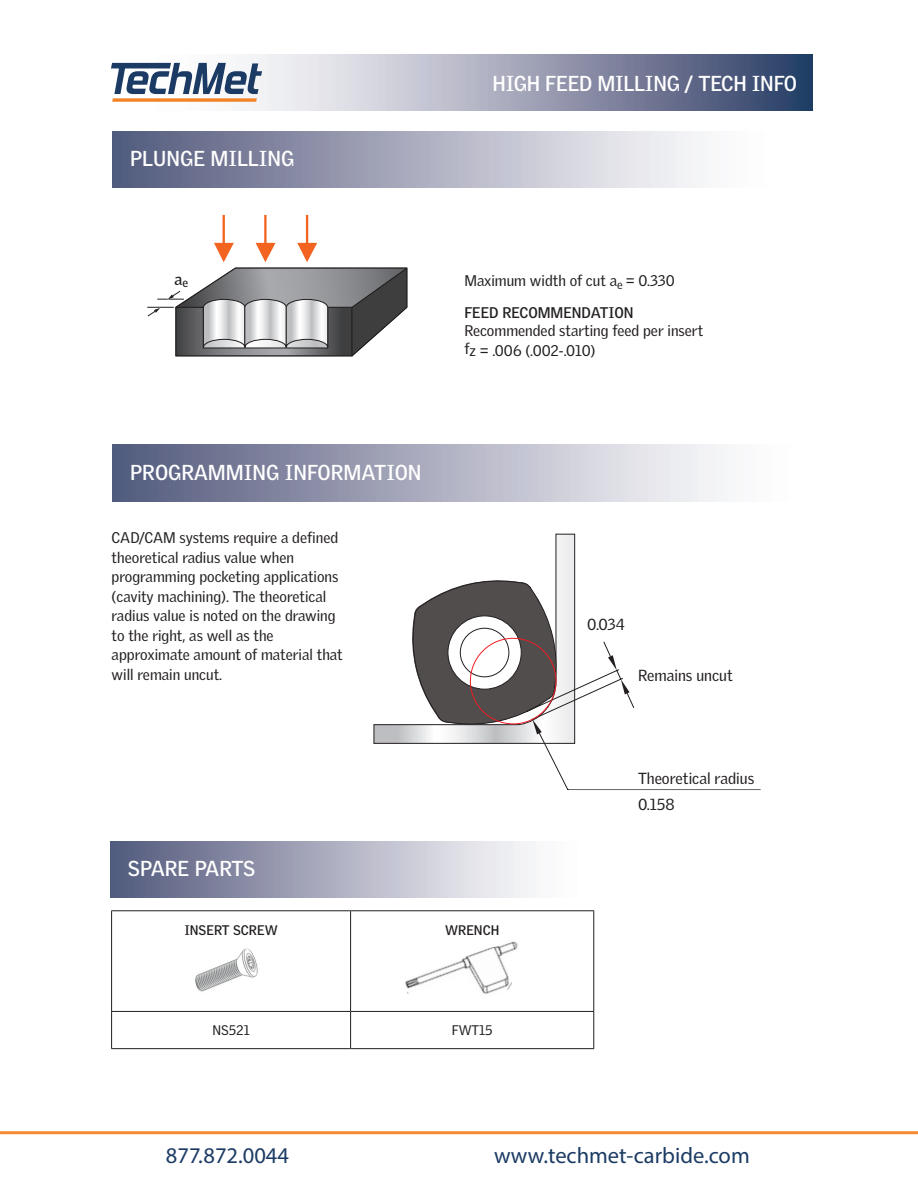
<style>
.page{position:relative;width:918px;height:1188px;background:#fff}
.page>*{position:absolute;margin:0;border:0;box-sizing:border-box;transform-origin:0 0}
.t1{font:22.5px "Myriad Pro";color:#1b3b64}
.t2{font:700 21px "Griffith Gothic";color:#fff}
.t3{font:700 15.75px "Griffith Gothic";color:#231f20}
.t4{font:15.6px/25.5px "Griffith Gothic";color:#231f20}
.t5{font:15px/19.5px "Griffith Gothic";color:#231f20}
.t6{font:700 13.5px "Griffith Gothic";color:#231f20}
.catalog_number{font:13.5px "Griffith Gothic";color:#231f20}
.s1{font-weight:700}
</style>
<div class="page">
<hr style="left:0;top:1131px;width:918px;height:3px;background:#f58a31">
<svg style="left:117px;top:54px;width:695px;height:56px;background:#9ea3b7"></svg>
<svg style="left:111px;top:63px;width:151px;height:39px"></svg>
<div style="left:112px;top:132px;width:675px;height:56px;background:linear-gradient(to right,#565c7f,#fff)"></div>
<div style="left:112px;top:445px;width:701px;height:56px;background:linear-gradient(to right,#565c7f,#fff)"></div>
<hr style="left:223px;top:215px;width:2px;height:30px;background:#f36421">
<hr style="left:264px;top:215px;width:3px;height:30px;background:#f36421">
<hr style="left:306px;top:215px;width:2px;height:30px;background:#f36421">
<svg style="left:147px;top:241px;width:261px;height:116px"></svg>
<svg style="left:373px;top:534px;width:388px;height:256px"></svg>
<div style="left:460px;top:628px;width:49px;height:49px;background:#fff;border-radius:50%"></div>
<div style="left:460px;top:628px;width:49px;height:49px;border:1px solid #231f20;border-radius:50%"></div>
<div style="left:110px;top:842px;width:484px;height:56px;background:linear-gradient(to right,#565c7f,#fff)"></div>
<svg style="left:112px;top:911px;width:481px;height:137px"></svg>
<hr style="left:111px;top:910px;width:240px;height:1px;background:#231f20">
<hr style="left:111px;top:911px;width:1px;height:100px;background:#231f20">
<hr style="left:351px;top:910px;width:243px;height:1px;background:#231f20">
<hr style="left:350px;top:911px;width:1px;height:100px;background:#231f20">
<hr style="left:593px;top:911px;width:1px;height:100px;background:#231f20">
<hr style="left:111px;top:1011px;width:240px;height:1px;background:#231f20">
<hr style="left:111px;top:1012px;width:1px;height:36px;background:#231f20">
<hr style="left:351px;top:1011px;width:243px;height:1px;background:#231f20">
<hr style="left:350px;top:1012px;width:1px;height:36px;background:#231f20">
<hr style="left:593px;top:1012px;width:1px;height:36px;background:#231f20">
<hr style="left:111px;top:1048px;width:240px;height:1px;background:#231f20">
<hr style="left:351px;top:1048px;width:243px;height:1px;background:#231f20">
<svg style="left:182px;top:940px;width:89px;height:65px"></svg>
<img style="left:403px;top:941px;width:118px;height:58px">
<p class="t2" style="left:130px;top:146px;width:166px">PLUNGE MILLING</p>
<p class="t3" style="left:175px;top:270px;width:15px">a<sub>e</sub></p>
<p class="t2" style="left:130px;top:459px;width:293px">PROGRAMMING INFORMATION</p>
<p class="t5" style="left:112px;top:528px;width:233px">CAD/CAM systems require a defined theoretical radius value when programming pocketing applications (cavity machining). The theoretical radius value is noted on the drawing to the right, as well as the approximate amount of material that will remain uncut.</p>
<p class="t2" style="left:128px;top:856px;width:129px">SPARE PARTS</p>
<p class="t2" style="left:493px;top:70px;width:306px">HIGH FEED MILLING / TECH INFO</p>
<p class="t5" style="left:464px;top:271px;width:212px">Maximum width of cut a<sub>e</sub> = 0.330</p>
<p class="t5" style="left:464px;top:304px;width:240px;line-height:18px"><span class="s1">FEED RECOMMENDATION<br></span>Recommended starting feed per insert</p>
<p class="t5" style="left:464px;top:341px;width:133px">fz = .006 (.002-.010)</p>
<p class="t4" style="left:587px;top:611px;width:39px">0.034</p>
<p class="t4" style="left:638px;top:662px;width:96px">Remains uncut</p>
<p class="t4" style="left:638px;top:766px;width:118px">Theoretical radius<br>0.158</p>
<p class="t6" style="left:184px;top:922px;width:95px">INSERT SCREW</p>
<p class="t6" style="left:445px;top:922px;width:56px">WRENCH</p>
<p class="catalog_number" style="left:212px;top:1022px;width:39px">NS521</p>
<p class="catalog_number" style="left:452px;top:1022px;width:42px">FWT15</p>
<h1 class="t1" style="left:166px;top:1142px;width:125px">877.872.0044</h1>
<h1 class="t1" style="left:494px;top:1142px;width:257px">www.techmet-carbide.com</h1>
</div>
